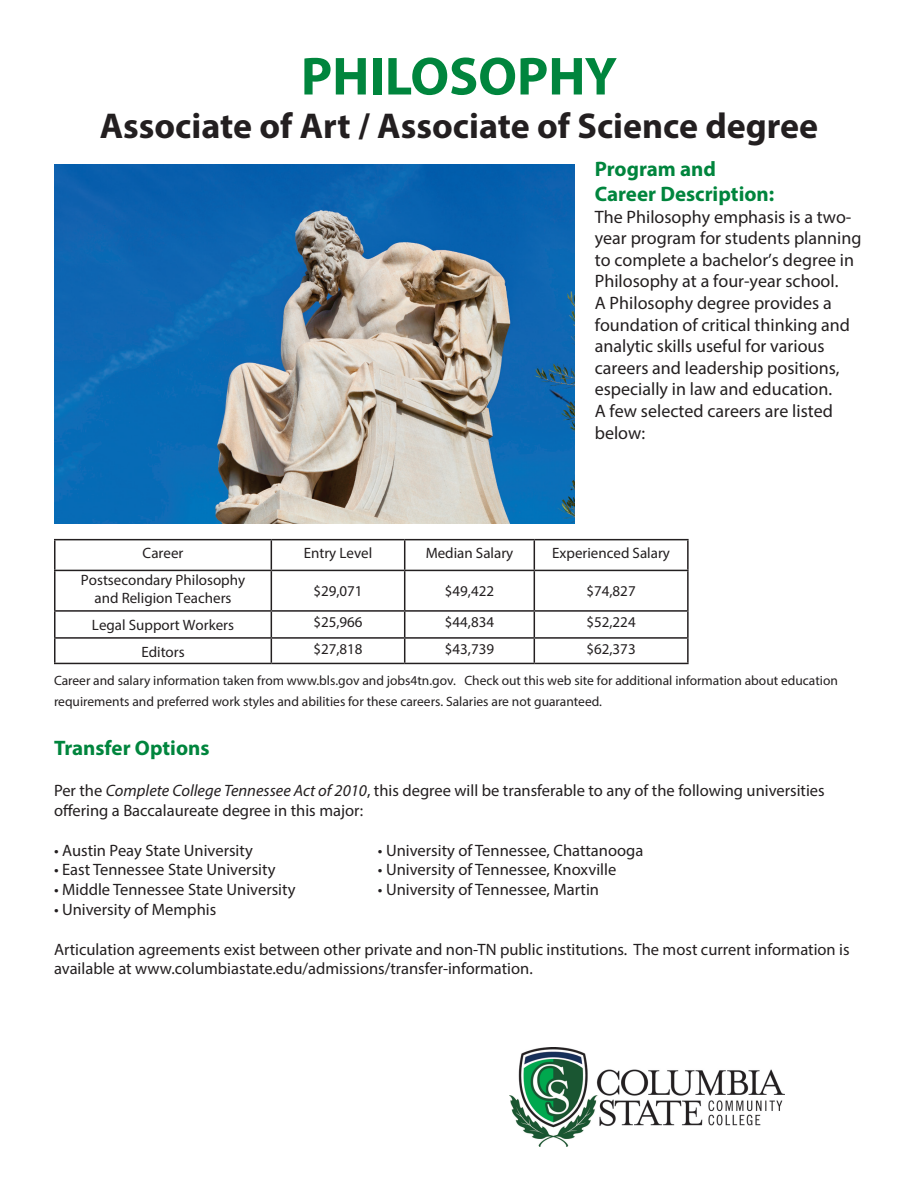
<style>
.page{position:relative;width:918px;height:1188px;background:#fff}
.page>*{position:absolute;margin:0;border:0;box-sizing:border-box;transform-origin:0 0}
.t1{font:700 54px "Myriad Pro";color:#00853d}
.t2{font:700 36px "Myriad Pro";color:#231f20}
.t3{font:700 21px "Myriad Pro";color:#00853d}
.t4{font:18px/21.6px "Myriad Pro";color:#231f20}
.t5{font:16.5px/19.8px "Myriad Pro";color:#231f20}
.t6{font:15px/18px "Myriad Pro";color:#231f20;text-align:center}
.t7{font:13.5px/21.6px "Myriad Pro";color:#231f20}
.s1{font-style:italic}
</style>
<div class="page">
<hr style="left:54px;top:539px;width:217px;height:1px;background:#231f20">
<hr style="left:54px;top:540px;width:2px;height:30px;background:#231f20">
<hr style="left:271px;top:539px;width:134px;height:1px;background:#231f20">
<hr style="left:271px;top:540px;width:1px;height:30px;background:#231f20">
<hr style="left:405px;top:539px;width:129px;height:1px;background:#231f20">
<hr style="left:404px;top:540px;width:1px;height:30px;background:#231f20">
<hr style="left:534px;top:539px;width:155px;height:1px;background:#231f20">
<hr style="left:534px;top:540px;width:1px;height:30px;background:#231f20">
<hr style="left:687px;top:540px;width:2px;height:30px;background:#231f20">
<hr style="left:54px;top:570px;width:217px;height:1px;background:#231f20">
<hr style="left:54px;top:571px;width:2px;height:39px;background:#231f20">
<hr style="left:271px;top:570px;width:134px;height:1px;background:#231f20">
<hr style="left:271px;top:571px;width:1px;height:39px;background:#231f20">
<hr style="left:405px;top:570px;width:129px;height:1px;background:#231f20">
<hr style="left:404px;top:571px;width:1px;height:39px;background:#231f20">
<hr style="left:534px;top:570px;width:155px;height:1px;background:#231f20">
<hr style="left:534px;top:571px;width:1px;height:39px;background:#231f20">
<hr style="left:687px;top:571px;width:2px;height:39px;background:#231f20">
<hr style="left:54px;top:610px;width:217px;height:2px;background:#231f20">
<hr style="left:54px;top:612px;width:2px;height:25px;background:#231f20">
<hr style="left:271px;top:610px;width:134px;height:2px;background:#231f20">
<hr style="left:405px;top:610px;width:129px;height:2px;background:#231f20">
<hr style="left:534px;top:610px;width:155px;height:2px;background:#231f20">
<hr style="left:687px;top:612px;width:2px;height:25px;background:#231f20">
<hr style="left:54px;top:637px;width:217px;height:2px;background:#231f20">
<hr style="left:54px;top:639px;width:2px;height:24px;background:#231f20">
<hr style="left:271px;top:637px;width:134px;height:2px;background:#231f20">
<svg style="left:271px;top:612px;width:1px;height:51px"></svg>
<hr style="left:405px;top:637px;width:129px;height:2px;background:#231f20">
<svg style="left:404px;top:612px;width:1px;height:51px"></svg>
<hr style="left:534px;top:637px;width:155px;height:2px;background:#231f20">
<svg style="left:534px;top:612px;width:1px;height:51px"></svg>
<hr style="left:687px;top:639px;width:2px;height:24px;background:#231f20">
<hr style="left:54px;top:663px;width:217px;height:1px;background:#231f20">
<hr style="left:271px;top:663px;width:134px;height:1px;background:#231f20">
<hr style="left:405px;top:663px;width:129px;height:1px;background:#231f20">
<hr style="left:534px;top:663px;width:155px;height:1px;background:#231f20">
<img style="left:54px;top:164px;width:521px;height:360px">
<img style="left:509px;top:1048px;width:275px;height:99px">
<p class="t1" style="left:301px;top:41px;width:318px">PHILOSOPHY</p>
<p class="t2" style="left:100px;top:102px;width:720px">Associate of Art / Associate of Science degree</p>
<p class="t3" style="left:595px;top:155px;width:123px">Program and</p>
<p class="t3" style="left:595px;top:180px;width:181px">Career Description:</p>
<p class="t4" style="left:595px;top:205px;width:268px">The Philosophy emphasis is a two&shy;year program for students planning to complete a bachelor’s degree in<br>Philosophy at a four-year school.<br>A Philosophy degree provides a foundation of critical thinking and analytic skills useful for various careers and leadership positions, especially in law and education.<br>A few selected careers are listed below:</p>
<p class="t6" style="left:143px;top:543px;width:42px">Career</p>
<p class="t6" style="left:304px;top:543px;width:70px">Entry Level</p>
<p class="t6" style="left:426px;top:543px;width:89px">Median Salary</p>
<p class="t6" style="left:552px;top:543px;width:119px">Experienced Salary</p>
<p class="t6" style="left:81px;top:571px;width:166px">Postsecondary Philosophy and Religion Teachers</p>
<p class="t6" style="left:313px;top:582px;width:51px">$29,071</p>
<p class="t6" style="left:445px;top:582px;width:51px">$49,422</p>
<p class="t6" style="left:586px;top:582px;width:51px">$74,827</p>
<p class="t6" style="left:92px;top:616px;width:144px">Legal Support Workers</p>
<p class="t6" style="left:313px;top:613px;width:51px">$25,966</p>
<p class="t6" style="left:445px;top:613px;width:51px">$44,834</p>
<p class="t6" style="left:586px;top:613px;width:51px">$52,224</p>
<p class="t6" style="left:141px;top:643px;width:45px">Editors</p>
<p class="t6" style="left:313px;top:640px;width:51px">$27,818</p>
<p class="t6" style="left:445px;top:640px;width:51px">$43,739</p>
<p class="t6" style="left:586px;top:640px;width:51px">$62,373</p>
<p class="t7" style="left:54px;top:669px;width:785px">Career and salary information taken from www.bls.gov and jobs4tn.gov. Check out this web site for additional information about education requirements and preferred work styles and abilities for these careers. Salaries are not guaranteed.</p>
<p class="t3" style="left:54px;top:734px;width:157px">Transfer Options</p>
<p class="t5" style="left:54px;top:781px;width:772px">Per the <span class="s1">Complete College Tennessee Act of 2010</span>, this degree will be transferable to any of the following universities offering a Baccalaureate degree in this major:</p>
<p class="t5" style="left:54px;top:840px;width:200px">• Austin Peay State University</p>
<p class="t5" style="left:378px;top:840px;width:267px">• University of Tennessee, Chattanooga</p>
<p class="t5" style="left:54px;top:860px;width:223px">• East Tennessee State University</p>
<p class="t5" style="left:378px;top:860px;width:240px">• University of Tennessee, Knoxville</p>
<p class="t5" style="left:54px;top:880px;width:243px">• Middle Tennessee State University</p>
<p class="t5" style="left:378px;top:880px;width:223px">• University of Tennessee, Martin</p>
<p class="t5" style="left:54px;top:899px;width:164px">• University of Memphis</p>
<p class="t5" style="left:54px;top:939px;width:797px">Articulation agreements exist between other private and non-TN public institutions. The most current information is available at www.columbiastate.edu/admissions/transfer-information.</p>
</div>
